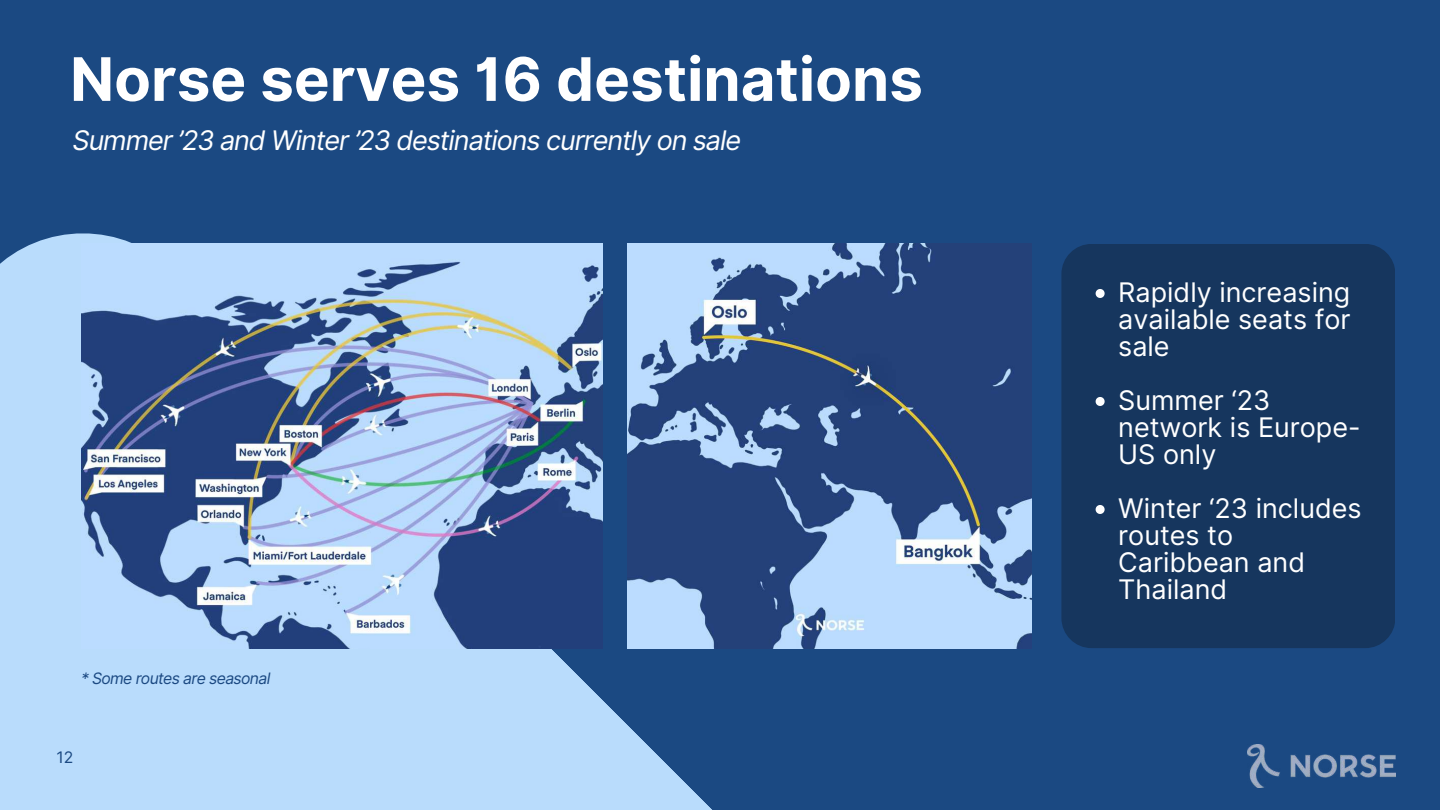
<style>
.page{position:relative;width:1440px;height:810px;background:#1b4982}
.page>*{position:absolute;margin:0;border:0;box-sizing:border-box;transform-origin:0 0}
.t1{font:700 60px "Inter";color:#fff}
.t2{font:27px/27px "Inter";color:#fff}
.t3{font:italic 27px "Inter";letter-spacing:-.04em;color:#fff}
.t4{font:15.9px "Inter";color:#1b4982}
.t5{font:italic 15.8px "Inter";letter-spacing:-.04em;color:#1b4982}
</style>
<div class="page">
<svg style="left:0;top:233px;width:824px;height:577px;fill:#b9dcfc"></svg>
<img style="left:81px;top:244px;width:521px;height:405px">
<img style="left:628px;top:244px;width:404px;height:404px">
<div style="left:1061px;top:244px;width:334px;height:404px;background:#16365e;border-radius:30px"></div>
<svg style="left:1096px;top:289px;width:9px;height:9px"></svg>
<svg style="left:1096px;top:397px;width:9px;height:9px"></svg>
<svg style="left:1096px;top:505px;width:9px;height:9px"></svg>
<img style="left:1247px;top:744px;width:149px;height:44px">
<h1 class="t1" style="left:70px;top:43px;width:854px">Norse serves 16 destinations</h1>
<p class="t3" style="left:73px;top:124px;width:670px">Summer ’23 and Winter ’23 destinations currently on sale</p>
<p class="t5" style="left:81px;top:669px;width:191px">* Some routes are seasonal</p>
<p class="t4" style="left:57px;top:748px;width:18px">12</p>
<p class="t2" style="left:1118px;top:278px;width:234px;text-align:justify">Rapidly increasing available seats for sale</p>
<p class="t2" style="left:1118px;top:386px;width:244px">Summer ‘23 network is Europe-<br>US only</p>
<p class="t2" style="left:1118px;top:494px;width:245px">Winter ‘23 includes routes to<br>Caribbean and<br>Thailand</p>
</div>
